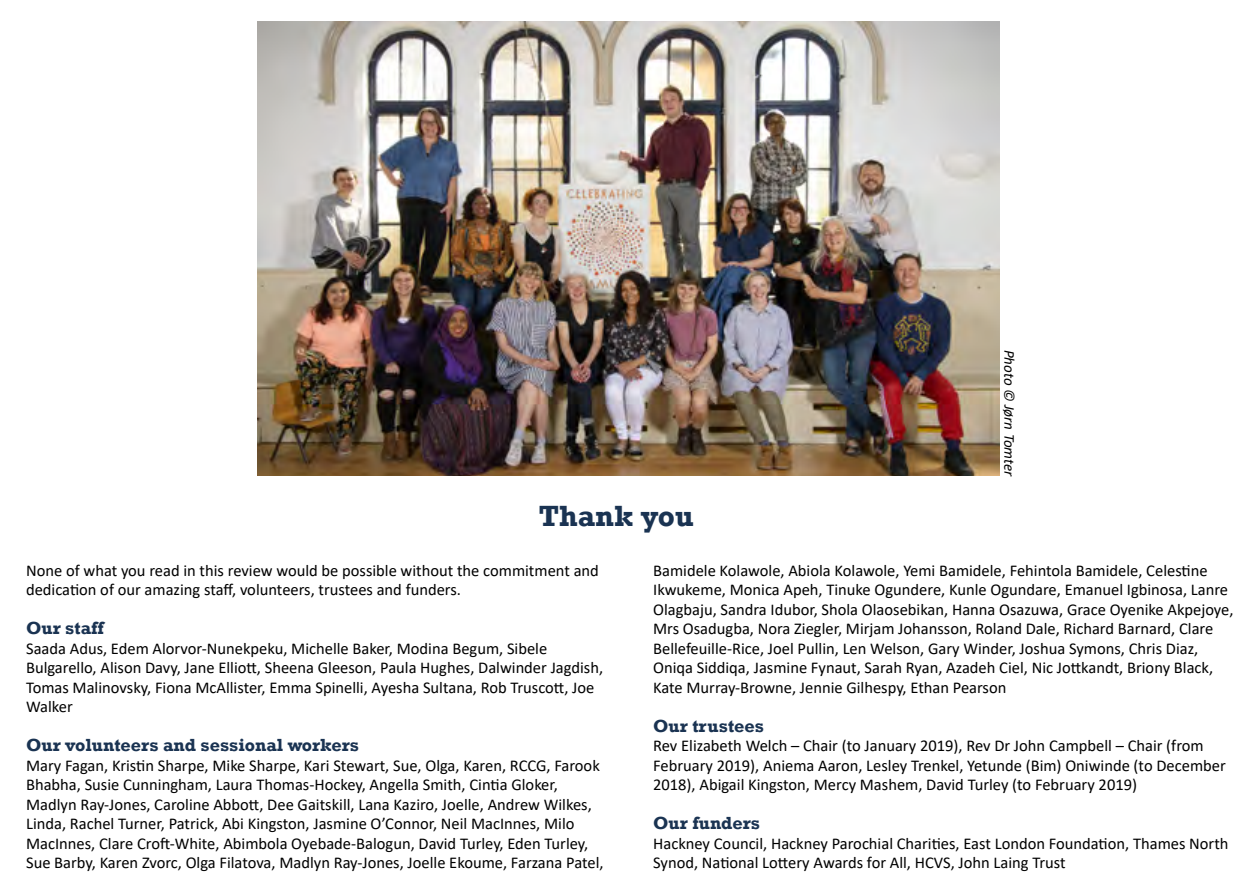
<style>
.page{position:relative;width:1259px;height:893px;background:#fff}
.page>*{position:absolute;margin:0;border:0;box-sizing:border-box;transform-origin:0 0}
.t1{font:700 30px "Rockwell";color:#1a3352}
.t2{font:700 18px "Rockwell";color:#1a3352}
.t3{font:16.5px/19.5px "Calibri";color:#000}
.t4{font:italic 15px "Calibri";color:#000}
</style>
<div class="page">
<img style="left:258px;top:21px;width:741px;height:455px">
<h1 class="t1" style="left:539px;top:498px;width:157px">Thank you</h1>
<p class="t4" style="left:1019px;top:350px;width:128px;rotate:90deg">Photo © Jørn Tomter</p>
<p class="t3" style="left:26px;top:560px;width:574px">None of what you read in this review would be possible without the commitment and dedication of our amazing staff, volunteers, trustees and funders.</p>
<p class="t2" style="left:26px;top:617px;width:79px">Our staff</p>
<p class="t3" style="left:26px;top:638px;width:578px">Saada Adus, Edem Alorvor-Nunekpeku, Michelle Baker, Modina Begum, Sibele Bulgarello, Alison Davy, Jane Elliott, Sheena Gleeson, Paula Hughes, Dalwinder Jagdish, Tomas Malinovsky, Fiona McAllister, Emma Spinelli, Ayesha Sultana, Rob Truscott, Joe Walker</p>
<p class="t2" style="left:26px;top:734px;width:334px">Our volunteers and sessional workers</p>
<p class="t3" style="left:26px;top:755px;width:579px">Mary Fagan, Kristin Sharpe, Mike Sharpe, Kari Stewart, Sue, Olga, Karen, RCCG, Farook Bhabha, Susie Cunningham, Laura Thomas-Hockey, Angella Smith, Cintia Gloker, Madlyn Ray-Jones, Caroline Abbott, Dee Gaitskill, Lana Kaziro, Joelle, Andrew Wilkes, Linda, Rachel Turner, Patrick, Abi Kingston, Jasmine O’Connor, Neil MacInnes, Milo MacInnes, Clare Croft-White, Abimbola Oyebade-Balogun, David Turley, Eden Turley, Sue Barby, Karen Zvorc, Olga Filatova, Madlyn Ray-Jones, Joelle Ekoume, Farzana Patel,</p>
<p class="t3" style="left:653px;top:560px;width:582px">Bamidele Kolawole, Abiola Kolawole, Yemi Bamidele, Fehintola Bamidele, Celestine Ikwukeme, Monica Apeh, Tinuke Ogundere, Kunle Ogundare, Emanuel Igbinosa, Lanre Olagbaju, Sandra Idubor, Shola Olaosebikan, Hanna Osazuwa, Grace Oyenike Akpejoye, Mrs Osadugba, Nora Ziegler, Mirjam Johansson, Roland Dale, Richard Barnard, Clare Bellefeuille-Rice, Joel Pullin, Len Welson, Gary Winder, Joshua Symons, Chris Diaz, Oniqa Siddiqa, Jasmine Fynaut, Sarah Ryan, Azadeh Ciel, Nic Jottkandt, Briony Black, Kate Murray-Browne, Jennie Gilhespy, Ethan Pearson</p>
<p class="t2" style="left:653px;top:715px;width:112px">Our trustees</p>
<p class="t3" style="left:653px;top:735px;width:574px">Rev Elizabeth Welch – Chair (to January 2019), Rev Dr John Campbell – Chair (from<br>February 2019), Aniema Aaron, Lesley Trenkel, Yetunde (Bim) Oniwinde (to December<br>2018), Abigail Kingston, Mercy Mashem, David Turley (to February 2019)</p>
<p class="t2" style="left:653px;top:812px;width:108px">Our funders</p>
<p class="t3" style="left:653px;top:833px;width:577px">Hackney Council, Hackney Parochial Charities, East London Foundation, Thames North<br>Synod, National Lottery Awards for All, HCVS, John Laing Trust</p>
</div>
